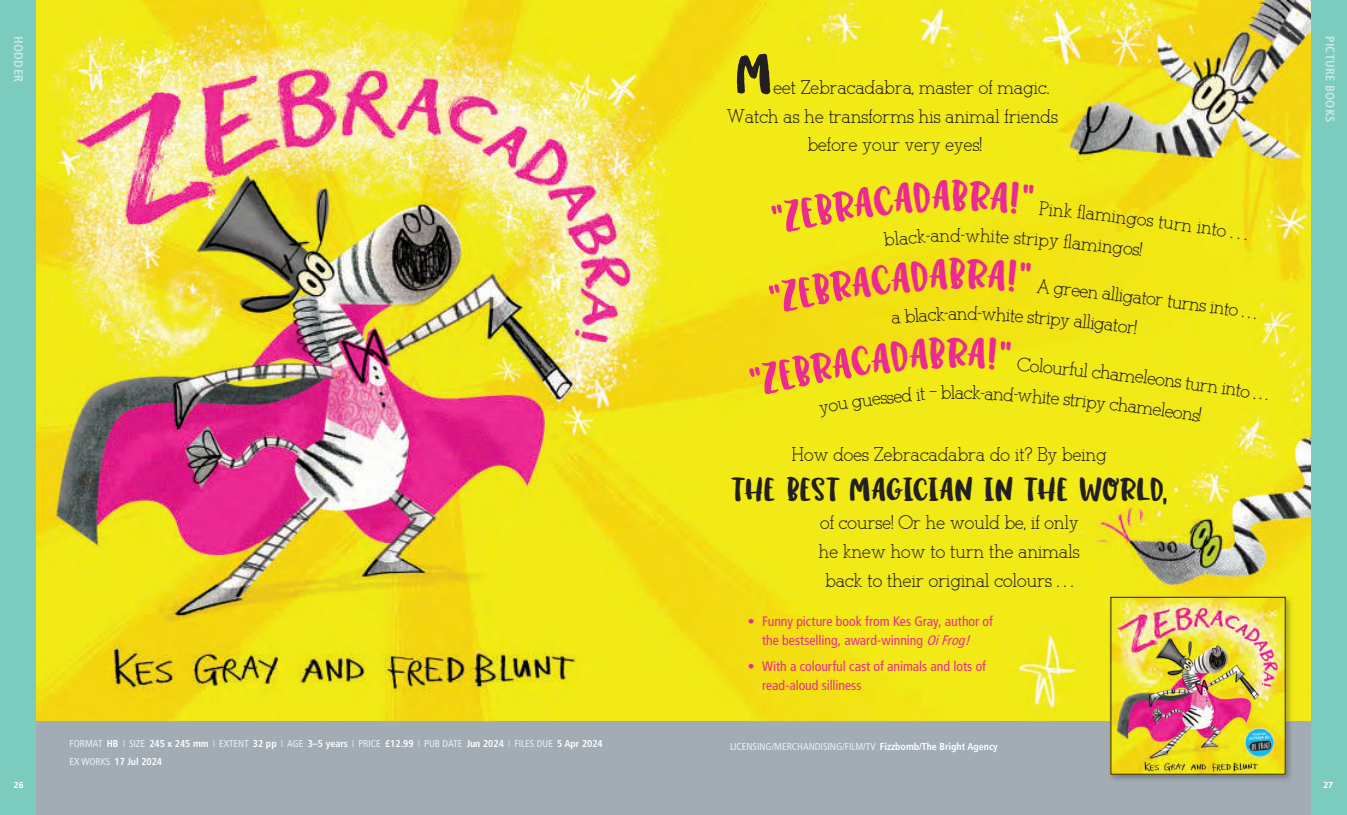
<style>
.page{position:relative;width:1347px;height:815px;background:#fff}
.page>*{position:absolute;margin:0;border:0;box-sizing:border-box;transform-origin:0 0}
.t1{font:57.5px "Ink Bandit HCG Regular";color:#231f20}
.t2{font:43.75px "Ink Bandit HCG Regular";color:#eb2a93}
.t3{font:33.75px "Ink Bandit HCG Regular";letter-spacing:.015em;color:#231f20}
.t4{font:300 17.5px/28.8px "Stymie";letter-spacing:.025em;color:#231f20;text-align:center}
.t5{font:condensed 13.75px/18.8px "Frutiger";color:#eb2a93;text-align:center}
.t6{font:700 condensed 12.5px "Frutiger";letter-spacing:.02em;color:#cae7e2}
.t7{font:700 condensed 10px/17.5px "Frutiger";color:#fff}
.t8{font:condensed 10px "Frutiger";color:#e3f3f0}
.t9{font:700 8.75px "Frutiger";color:#fff}
.s1{font-style:italic}
.s2{font-weight:400;color:#e3f3f0}
.s3{font-weight:300;font-stretch:normal;color:#e3f3f0}
.s4{font-weight:700;color:#fff}
</style>
<div class="page">
<img style="left:36px;top:0;width:1275px;height:721px">
<div style="left:0;top:721px;width:1346px;height:94px;background:#a2acb5"></div>
<div style="left:0;top:0;width:36px;height:815px;background:#7bcbbf"></div>
<div style="left:1311px;top:0;width:35px;height:815px;background:#7bcbbf"></div>
<div style="left:1108px;top:594px;width:185px;height:189px;background:#231f20;opacity:.35"></div>
<img style="left:1112px;top:599px;width:171px;height:174px">
<div style="left:1110px;top:597px;width:175px;height:178px;border:1px solid #231f20"></div>
<div style="left:969px;top:180px;width:64px;height:33px;background:#f1ea16"></div>
<svg style="left:1039px;top:201px;width:24px;height:16px"></svg>
<div style="left:771px;top:180px;width:179px;height:66px;background:#f1ea16"></div>
<div style="left:965px;top:228px;width:93px;height:23px;background:#f1e412"></div>
<div style="left:768px;top:258px;width:303px;height:66px;background:#f2e212"></div>
<svg style="left:967px;top:337px;width:44px;height:33px"></svg>
<svg style="left:1017px;top:357px;width:13px;height:15px"></svg>
<svg style="left:749px;top:337px;width:206px;height:80px;background:#f1e413"></svg>
<svg style="left:964px;top:385px;width:68px;height:18px"></svg>
<svg style="left:1182px;top:407px;width:19px;height:15px"></svg>
<p class="t6" style="left:26px;top:36px;width:47px;rotate:90deg">HODDER</p>
<h1 class="t1" style="left:736px;top:52px;width:35px">M</h1>
<p class="t4" style="left:773px;top:72px;width:277px">eet Zebracadabra, master of magic.</p>
<p class="t4" style="left:727px;top:101px;width:332px">Watch as he transforms his animal friends</p>
<p class="t4" style="left:808px;top:130px;width:175px">before your very eyes!</p>
<h2 class="t2" style="left:951px;top:179px;width:17px">B</h2>
<p class="t4" style="left:1066px;top:196px;width:49px;rotate:6deg">k flam</p>
<p class="t4" style="left:1114px;top:201px;width:71px;rotate:7deg">ingos tur</p>
<p class="t4" style="left:1184px;top:210px;width:67px;rotate:8deg">ninto...</p>
<p class="t4" style="left:950px;top:220px;width:16px">d-</p>
<p class="t4" style="left:1065px;top:226px;width:50px;rotate:6deg">flamin</p>
<p class="t4" style="left:1115px;top:232px;width:30px;rotate:7deg">gos!</p>
<p class="t4" style="left:1073px;top:275px;width:45px;rotate:6deg">een al</p>
<p class="t4" style="left:1117px;top:279px;width:69px;rotate:7deg">ligator tu</p>
<p class="t4" style="left:1184px;top:288px;width:76px;rotate:8deg">rns into . . .</p>
<p class="t4" style="left:957px;top:299px;width:12px">n</p>
<p class="t4" style="left:1036px;top:302px;width:37px;rotate:5deg">tripy</p>
<p class="t4" style="left:1076px;top:306px;width:41px;rotate:6deg">alliga</p>
<p class="t4" style="left:1115px;top:310px;width:25px;rotate:7deg">tor!</p>
<h2 class="t2" style="left:946px;top:337px;width:22px">R</h2>
<p class="t4" style="left:1031px;top:350px;width:34px;rotate:5deg">olou</p>
<p class="t4" style="left:1064px;top:353px;width:50px;rotate:6deg">rful ch</p>
<p class="t4" style="left:1112px;top:358px;width:66px;rotate:7deg">ameleon</p>
<p class="t4" style="left:1177px;top:366px;width:89px;rotate:8deg">s turn into . .</p>
<p class="t4" style="left:955px;top:378px;width:10px">a</p>
<p class="t4" style="left:1033px;top:381px;width:29px;rotate:5deg">hite</p>
<p class="t4" style="left:1065px;top:384px;width:43px;rotate:6deg">stripy</p>
<p class="t4" style="left:1112px;top:389px;width:75px;rotate:7deg">chameleo</p>
<p class="t4" style="left:792px;top:439px;width:316px">How does Zebracadabra do it? By being</p>
<h3 class="t3" style="left:730px;top:476px;width:439px">THE BEST MAGICIAN IN THE WORLD,</h3>
<p class="t4" style="left:819px;top:508px;width:262px">of course! Or he would be, if only he knew how to turn the animals back to their original colours . . .</p>
<p class="t5" style="left:748px;top:612px;width:247px">• Funny picture book from Kes Gray, author of the bestselling, award-winning <span class="s1">OiFrog!</span></p>
<p class="t5" style="left:762px;top:657px;width:225px;text-align:left;text-indent:-14px">• With a colourful cast of animals and lots of read-aloud silliness</p>
<p class="t7" style="left:70px;top:735px;width:535px"><span class="s2">FORMAT</span> HB <span class="s3">I</span> <span class="s2">SIZE</span> 245 x 245 mm <span class="s3">I</span> <span class="s2">EXTENT</span> 32 pp <span class="s3">I</span> <span class="s2">AGE</span> 3–5 years <span class="s3">I</span> <span class="s2">PRICE</span> £12.99 <span class="s3">I</span> <span class="s2">PUB DATE</span> Jun 2024 <span class="s3">I</span> <span class="s2">FILES DUE</span> 5 Apr 2024<br><span class="s2">EX WORKS</span> 17 Jul 2024</p>
<p class="t8" style="left:730px;top:741px;width:269px">LICENSING/MERCHANDISING/FILM/TV <span class="s4">Fizzbomb/The Bright Agency</span></p>
<p class="t6" style="left:1337px;top:36px;width:88px;rotate:90deg">PICTURE BOOKS</p>
<p class="t9" style="left:14px;top:780px;width:11px">26</p>
<p class="t9" style="left:1323px;top:780px;width:11px">27</p>
</div>
